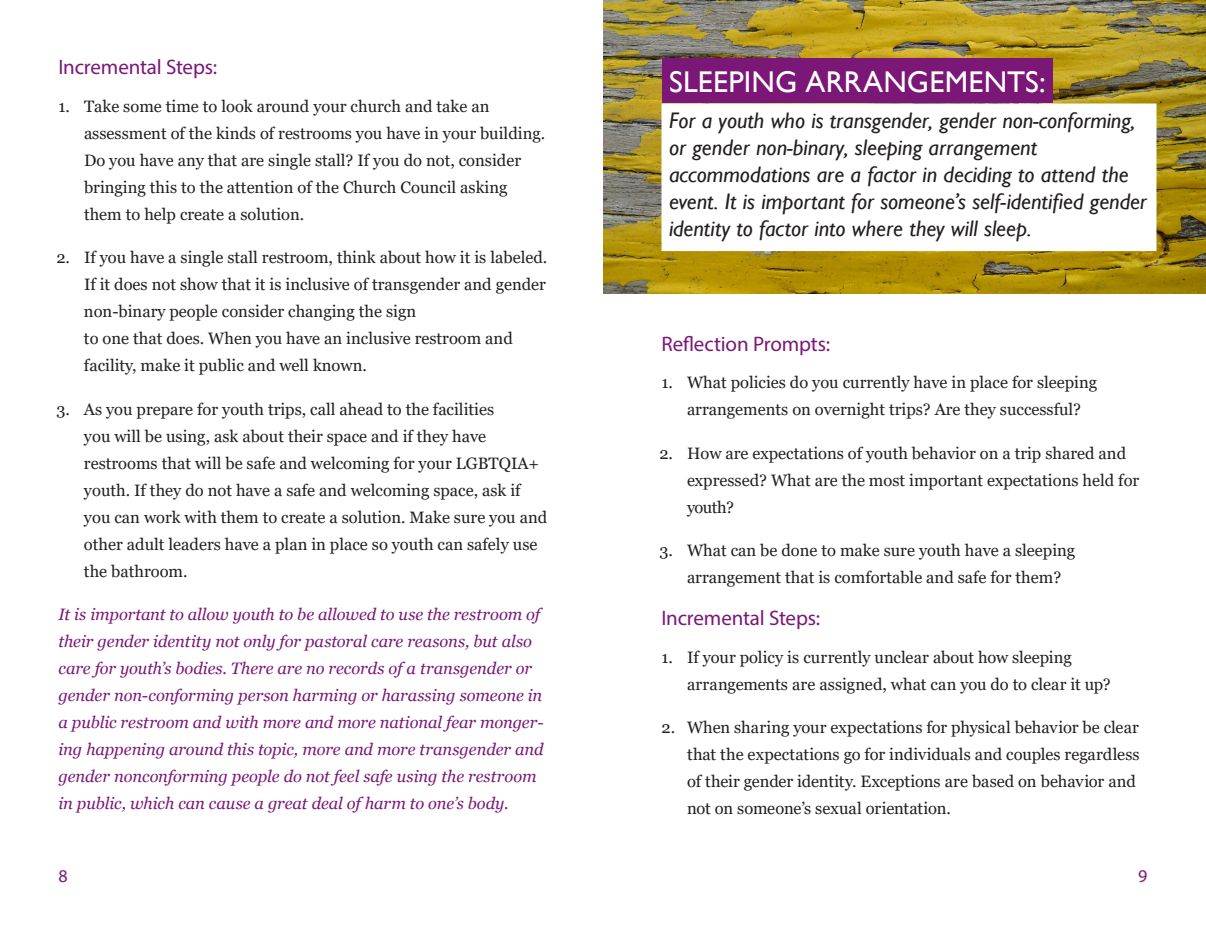
<style>
.page{position:relative;width:1206px;height:927px;background:#fff}
.page>*{position:absolute;margin:0;border:0;box-sizing:border-box;transform-origin:0 0}
.Header_1{font:30px "Gill Sans";letter-spacing:.005em;color:#fff}
.Header_1-2{font:italic 22.5px/27px "Gill Sans";color:#231f20}
.Header_3a{font:21px "Myriad Pro";letter-spacing:-.01em;color:#7a1777}
.t1{font:18px "Myriad Pro";color:#7a1777}
.t2{font:16.5px/27px "Georgia";color:#231f20}
.Body_Copy{font:italic 16.5px/27px "Georgia";letter-spacing:-.005em;color:#7a1777}
</style>
<div class="page">
<img style="left:603px;top:0;width:603px;height:293px">
<div style="left:662px;top:58px;width:390px;height:46px;background:#7a1777"></div>
<div style="left:662px;top:104px;width:494px;height:147px;background:#fff"></div>
<p class="Header_3a" style="left:58px;top:54px;width:160px">Incremental Steps:</p>
<p class="t2" style="left:84px;top:93px;width:463px;text-indent:-25px">1. Take some time to look around your church and take an assessment of the kinds of restrooms you have in your building.<br>Do you have any that are single stall? If you do not, consider bringing this to the attention of the Church Council asking them to help create a solution.</p>
<p class="t2" style="left:84px;top:244px;width:465px;text-indent:-27px">2. If you have a single stall restroom, think about how it is labeled.<br>If it does not show that it is inclusive of transgender and gender non-binary people consider changing the sign<br>to one that does. When you have an inclusive restroom and facility, make it public and well known.</p>
<p class="t2" style="left:84px;top:396px;width:465px;text-indent:-27px">3. As you prepare for youth trips, call ahead to the facilities<br>you will be using, ask about their space and if they have restrooms that will be safe and welcoming for your LGBTQIA+ youth. If they do not have a safe and welcoming space, ask if you can work with them to create a solution. Make sure you and other adult leaders have a plan in place so youth can safely use the bathroom.</p>
<p class="Body_Copy" style="left:59px;top:601px;width:487px">It is important to allow youth to be allowed to use the restroom of their gender identity not only for pastoral care reasons, but also care for youth’s bodies. There are no records of a transgender or gender non-conforming person harming or harassing someone in a public restroom and with more and more national fear monger&shy;ing happening around this topic, more and more transgender and gender nonconforming people do not feel safe using the restroom in public, which can cause a great deal of harm to one’s body.</p>
<p class="Header_1" style="left:669px;top:65px;width:378px">SLEEPING ARRANGEMENTS:</p>
<p class="Header_1-2" style="left:669px;top:108px;width:479px">For a youth who is transgender, gender non-conforming, or gender non-binary, sleeping arrangement accommodations are a factor in deciding to attend the event. It is important for someone’s self-identified gender identity to factor into where they will sleep.</p>
<p class="Header_3a" style="left:662px;top:331px;width:170px">Reflection Prompts:</p>
<p class="t2" style="left:662px;top:370px;width:437px;text-align:center">1. What policies do you currently have in place for sleeping arrangements on overnight trips? Are they successful?</p>
<p class="t2" style="left:687px;top:440px;width:454px;text-indent:-27px">2. How are expectations of youth behavior on a trip shared and expressed? What are the most important expectations held for youth?</p>
<p class="t2" style="left:687px;top:538px;width:390px;text-indent:-27px">3. What can be done to make sure youth have a sleeping arrangement that is comfortable and safe for them?</p>
<p class="Header_3a" style="left:662px;top:605px;width:160px">Incremental Steps:</p>
<p class="t2" style="left:687px;top:644px;width:425px;text-indent:-26px">1. If your policy is currently unclear about how sleeping arrangements are assigned, what can you do to clear it up?</p>
<p class="t2" style="left:687px;top:714px;width:454px;text-indent:-26px">2. When sharing your expectations for physical behavior be clear that the expectations go for individuals and couples regardless of their gender identity. Exceptions are based on behavior and not on someone’s sexual orientation.</p>
<p class="t1" style="left:58px;top:865px;width:11px">8</p>
<p class="t1" style="left:1138px;top:865px;width:11px">9</p>
</div>
